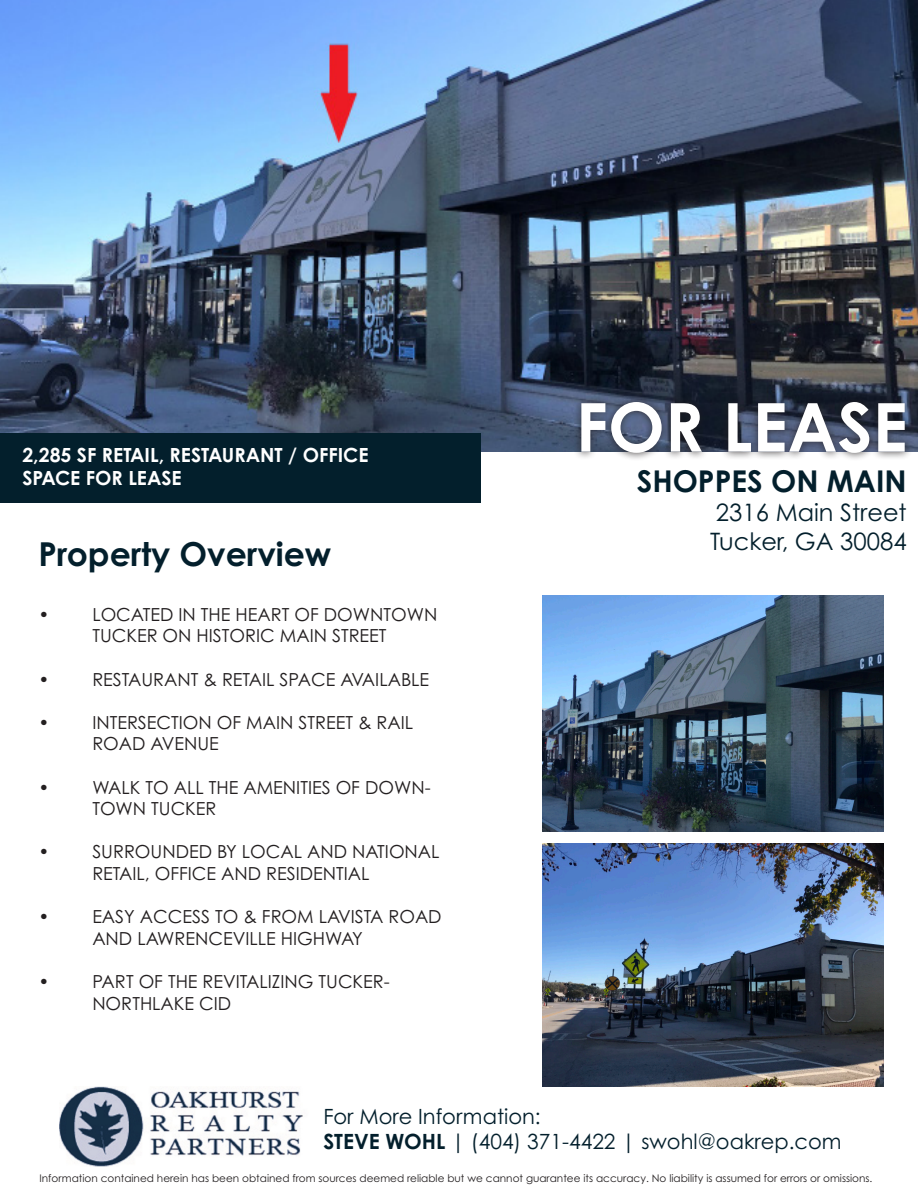
<style>
.page{position:relative;width:918px;height:1188px;background:#fff}
.page>*{position:absolute;margin:0;border:0;box-sizing:border-box;transform-origin:0 0}
.t1{font:700 67.5px "Century Gothic Pro";color:#fff}
.t2{font:700 33px "Century Gothic Pro";color:#031f2c}
.t3{font:700 30px "Century Gothic Pro";color:#031f2c}
.t4{font:24px "Century Gothic Pro";color:#031f2c}
.t5{font:21px "Century Gothic Pro";color:#031f2c}
.t6{font:700 19.5px "Century Gothic Pro";color:#fff}
.t7{font:18px/21.6px "Century Gothic Pro";color:#231f20}
.t8{font:10.5px "Century Gothic Pro";color:#231f20}
.s1{font-weight:700}
</style>
<div class="page">
<img style="left:0;top:0;width:918px;height:452px">
<div style="left:0;top:434px;width:481px;height:69px;background:#031f2c"></div>
<img style="left:542px;top:596px;width:342px;height:236px">
<img style="left:542px;top:843px;width:342px;height:243px">
<img style="left:59px;top:1086px;width:244px;height:80px">
<div style="left:573px;top:394px;width:340px;height:67px;background:#231f20;opacity:.75"></div>
<p class="t6" style="left:22px;top:443px;width:348px">2,285 SF RETAIL, RESTAURANT / OFFICE</p>
<p class="t6" style="left:22px;top:466px;width:161px">SPACE FOR LEASE</p>
<p class="t2" style="left:38px;top:533px;width:295px">Property Overview</p>
<p class="t7" style="left:38px;top:603px;width:400px;text-align:center">• LOCATED IN THE HEART OF DOWNTOWN<br>TUCKER ON HISTORIC MAIN STREET</p>
<p class="t7" style="left:38px;top:668px;width:392px">• RESTAURANT &amp; RETAIL SPACE AVAILABLE</p>
<p class="t7" style="left:92px;top:711px;width:322px;text-indent:-54px">• INTERSECTION OF MAIN STREET &amp; RAIL<br>ROAD AVENUE</p>
<p class="t7" style="left:92px;top:776px;width:340px;text-indent:-54px">• WALK TO ALL THE AMENITIES OF DOWN-<br>TOWN TUCKER</p>
<p class="t7" style="left:92px;top:841px;width:349px;text-indent:-54px">• SURROUNDED BY LOCAL AND NATIONAL<br>RETAIL, OFFICE AND RESIDENTIAL</p>
<p class="t7" style="left:92px;top:906px;width:351px;text-indent:-54px">• EASY ACCESS TO &amp; FROM LAVISTA ROAD<br>AND LAWRENCEVILLE HIGHWAY</p>
<p class="t7" style="left:38px;top:970px;width:353px">• PART OF THE REVITALIZING TUCKER-</p>
<p class="t7" style="left:92px;top:992px;width:140px">NORTHLAKE CID</p>
<p class="t1" style="left:576px;top:385px;width:334px">FOR LEASE</p>
<p class="t3" style="left:637px;top:462px;width:272px">SHOPPES ON MAIN</p>
<p class="t4" style="left:716px;top:498px;width:192px">2316 Main Street</p>
<p class="t4" style="left:710px;top:526px;width:198px">Tucker, GA 30084</p>
<p class="t5" style="left:323px;top:1104px;width:219px">For More Information:</p>
<p class="t5" style="left:323px;top:1129px;width:520px"><span class="s1">STEVE WOHL</span> | (404) 371-4422 | swohl@oakrep.com</p>
<p class="t8" style="left:39px;top:1171px;width:835px">Information contained herein has been obtained from sources deemed reliable but we cannot guarantee its accuracy. No liability is assumed for errors or omissions.</p>
</div>
